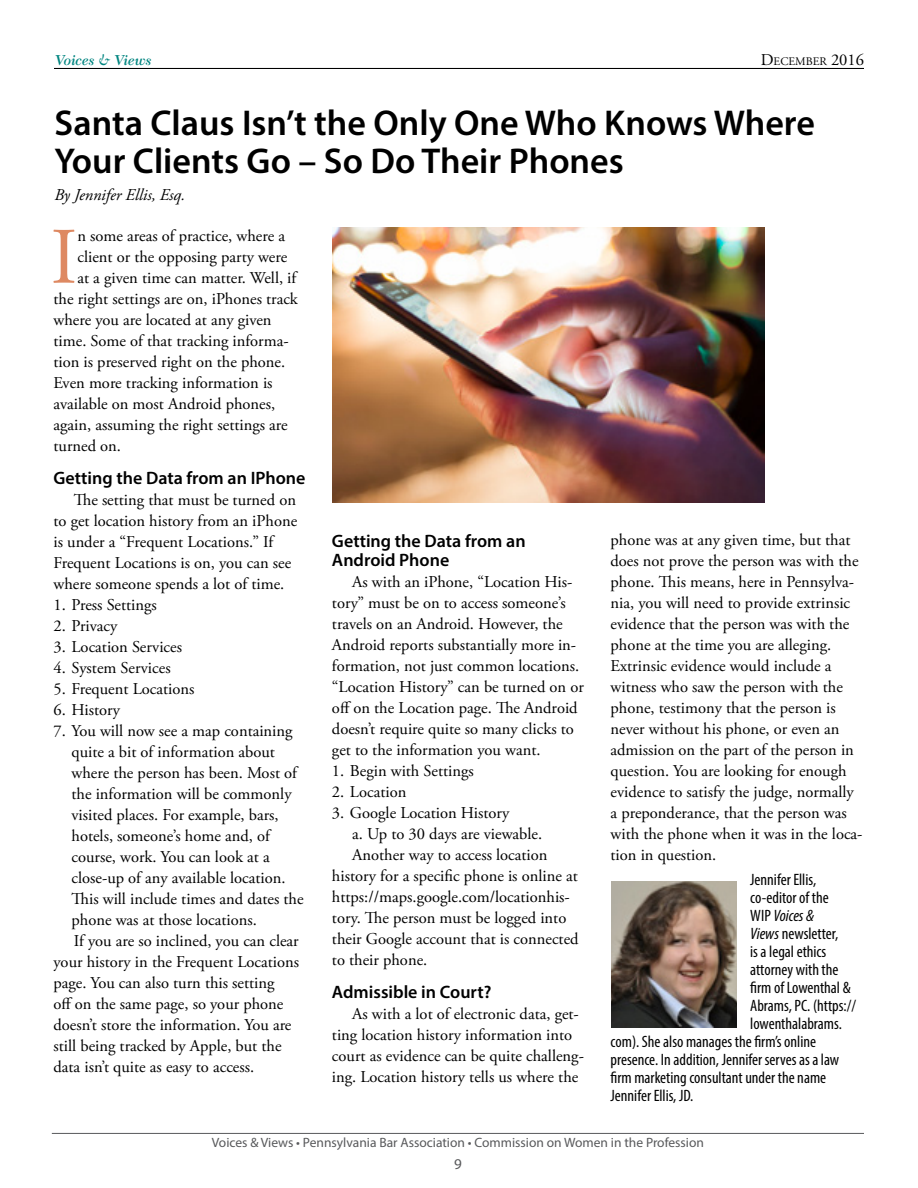
<style>
.page{position:relative;width:918px;height:1188px;background:#fff}
.page>*{position:absolute;margin:0;border:0;box-sizing:border-box;transform-origin:0 0}
.t1{font:79.8px "Adobe Garamond Pro";color:#de8962}
.t2{font:600 36px/37.5px "Myriad Pro";color:#000}
.t3{font:600 18px/19.5px "Myriad Pro";color:#000}
.t4{font:16.5px/21px "Adobe Garamond Pro";color:#000}
.t5{font:condensed 16.5px "Myriad Pro";color:#000}
.t6{font:italic 16.5px "Adobe Garamond Pro";color:#000}
.t7{font:italic condensed 16.5px "Myriad Pro";color:#000}
.t8{font:italic 600 15px "New Caledonia";color:#008580}
.t9{font:15px "Myriad Pro";color:#58595b}
.t10{font:13.5px "Myriad Pro";color:#58595b}
.t11{font:11.55px "Adobe Garamond";color:#000}
.s1{font-size:16.5px}
.s2{font-style:normal}
.s3{font-style:italic}
</style>
<div class="page">
<hr style="left:54px;top:68px;width:810px;height:1px;background:#000">
<hr style="left:52px;top:1133px;width:812px;height:1px;background:#58595b">
<img style="left:332px;top:227px;width:432px;height:275px">
<img style="left:612px;top:881px;width:125px;height:147px">
<p class="t8" style="left:55px;top:52px;width:98px">Voices &amp; Views</p>
<p class="t11" style="left:761px;top:55px;width:105px"><span class="s1">D</span>ECEMBER <span class="s1">2016</span></p>
<h2 class="t2" style="left:55px;top:103px;width:762px">Santa Claus Isn’t the Only One Who Knows Where<br>Your Clients Go – So Do Their Phones</h2>
<p class="t6" style="left:55px;top:185px;width:132px">By Jennifer Ellis, Esq.</p>
<h1 class="t1" style="left:50px;top:209px;width:28px">I</h1>
<p class="t4" style="left:77px;top:225px;width:209px">n some areas of practice, where a</p>
<p class="t4" style="left:77px;top:246px;width:211px">client or the opposing party were</p>
<p class="t4" style="left:77px;top:267px;width:220px">at a given time can matter. Well, if</p>
<p class="t4" style="left:54px;top:288px;width:246px">the right settings are on, iPhones track</p>
<p class="t4" style="left:54px;top:309px;width:220px">where you are located at any given</p>
<p class="t4" style="left:54px;top:331px;width:237px">time. Some of that tracking informa-</p>
<p class="t4" style="left:54px;top:352px;width:233px">tion is preserved right on the phone.</p>
<p class="t4" style="left:54px;top:373px;width:221px">Even more tracking information is</p>
<p class="t4" style="left:54px;top:394px;width:223px">available on most Android phones,</p>
<p class="t4" style="left:54px;top:415px;width:236px">again, assuming the right settings are</p>
<p class="t4" style="left:54px;top:436px;width:69px">turned on.</p>
<p class="t3" style="left:54px;top:467px;width:254px">Getting the Data from an IPhone</p>
<p class="t4" style="left:54px;top:489px;width:245px;text-indent:20px">The setting that must be turned on to get location history from an iPhone is under a “Frequent Locations.” If Frequent Locations is on, you can see where someone spends a lot of time.</p>
<p class="t4" style="left:54px;top:595px;width:105px">1. Press Settings</p>
<p class="t4" style="left:54px;top:616px;width:65px">2. Privacy</p>
<p class="t4" style="left:54px;top:637px;width:130px">3. Location Services</p>
<p class="t4" style="left:54px;top:658px;width:119px">4. System Services</p>
<p class="t4" style="left:54px;top:679px;width:142px">5. Frequent Locations</p>
<p class="t4" style="left:54px;top:700px;width:68px">6. History</p>
<p class="t4" style="left:54px;top:721px;width:241px">7. You will now see a map containing</p>
<p class="t4" style="left:72px;top:742px;width:205px">quite a bit of information about</p>
<p class="t4" style="left:72px;top:763px;width:227px">where the person has been. Most of</p>
<p class="t4" style="left:72px;top:784px;width:222px">the information will be commonly</p>
<p class="t4" style="left:72px;top:805px;width:209px">visited places. For example, bars,</p>
<p class="t4" style="left:72px;top:826px;width:200px">hotels, someone’s home and, of</p>
<p class="t4" style="left:72px;top:847px;width:200px">course, work. You can look at a</p>
<p class="t4" style="left:72px;top:868px;width:216px">close-up of any available location.</p>
<p class="t4" style="left:72px;top:889px;width:234px">This will include times and dates the</p>
<p class="t4" style="left:72px;top:910px;width:187px">phone was at those locations.</p>
<p class="t4" style="left:74px;top:931px;width:227px">If you are so inclined, you can clear</p>
<p class="t4" style="left:54px;top:952px;width:247px">your history in the Frequent Locations</p>
<p class="t4" style="left:54px;top:973px;width:223px">page. You can also turn this setting</p>
<p class="t4" style="left:54px;top:994px;width:231px">off on the same page, so your phone</p>
<p class="t4" style="left:54px;top:1015px;width:239px">doesn’t store the information. You are</p>
<p class="t4" style="left:54px;top:1036px;width:230px">still being tracked by Apple, but the</p>
<p class="t4" style="left:54px;top:1057px;width:202px">data isn’t quite as easy to access.</p>
<p class="t4" style="left:611px;top:530px;width:254px">phone was at any given time, but that does not prove the person was with the phone. This means, here in Pennsylva&shy;nia, you will need to provide extrinsic evidence that the person was with the phone at the time you are alleging.<br>Extrinsic evidence would include a witness who saw the person with the phone, testimony that the person is never without his phone, or even an admission on the part of the person in question. You are looking for enough evidence to satisfy the judge, normally a preponderance, that the person was with the phone when it was in the loca&shy;tion in question.</p>
<p class="t5" style="left:750px;top:870px;width:67px">Jennifer Ellis,</p>
<p class="t5" style="left:750px;top:888px;width:80px">co-editor of the</p>
<p class="t7" style="left:750px;top:906px;width:65px"><span class="s2">WIP</span> Voices &amp;</p>
<p class="t5" style="left:750px;top:924px;width:90px"><span class="s3">Views</span> newsletter,</p>
<p class="t5" style="left:750px;top:942px;width:78px">is a legal ethics</p>
<p class="t5" style="left:750px;top:960px;width:90px">attorney with the</p>
<p class="t5" style="left:750px;top:978px;width:102px">firm of Lowenthal &amp;</p>
<p class="t5" style="left:750px;top:996px;width:107px">Abrams, PC. (https://</p>
<p class="t5" style="left:750px;top:1014px;width:93px">lowenthalabrams.</p>
<p class="t5" style="left:611px;top:1032px;width:207px">com). She also manages the firm’s online</p>
<p class="t5" style="left:611px;top:1050px;width:230px">presence. In addition, Jennifer serves as a law</p>
<p class="t5" style="left:611px;top:1068px;width:217px">firm marketing consultant under the name</p>
<p class="t5" style="left:611px;top:1086px;width:84px">Jennifer Ellis, JD.</p>
<p class="t3" style="left:332px;top:530px;width:195px">Getting the Data from an<br>Android Phone</p>
<p class="t4" style="left:332px;top:572px;width:253px;text-indent:20px">As with an iPhone, “Location His&shy;tory” must be on to access someone’s travels on an Android. However, the Android reports substantially more in&shy;formation, not just common locations. “Location History” can be turned on or off on the Location page. The Android doesn’t require quite so many clicks to get to the information you want.</p>
<p class="t4" style="left:332px;top:761px;width:143px">1. Begin with Settings</p>
<p class="t4" style="left:332px;top:782px;width:76px">2. Location</p>
<p class="t4" style="left:332px;top:803px;width:179px">3. Google Location History</p>
<p class="t4" style="left:352px;top:824px;width:191px">a. Up to 30 days are viewable.</p>
<p class="t4" style="left:352px;top:845px;width:197px">Another way to access location</p>
<p class="t4" style="left:332px;top:866px;width:247px">history for a specific phone is online at</p>
<p class="t4" style="left:332px;top:887px;width:239px">https://maps.google.com/locationhis-</p>
<p class="t4" style="left:332px;top:908px;width:236px">tory. The person must be logged into</p>
<p class="t4" style="left:332px;top:929px;width:248px">their Google account that is connected</p>
<p class="t4" style="left:332px;top:950px;width:97px">to their phone.</p>
<p class="t3" style="left:332px;top:982px;width:161px">Admissible in Court?</p>
<p class="t4" style="left:332px;top:1004px;width:253px;text-indent:20px">As with a lot of electronic data, get&shy;ting location history information into court as evidence can be quite challeng&shy;ing. Location history tells us where the</p>
<p class="t10" style="left:212px;top:1134px;width:494px">Voices &amp; Views • Pennsylvania Bar Association • Commission on Women in the Profession</p>
<p class="t9" style="left:454px;top:1154px;width:9px">9</p>
</div>
